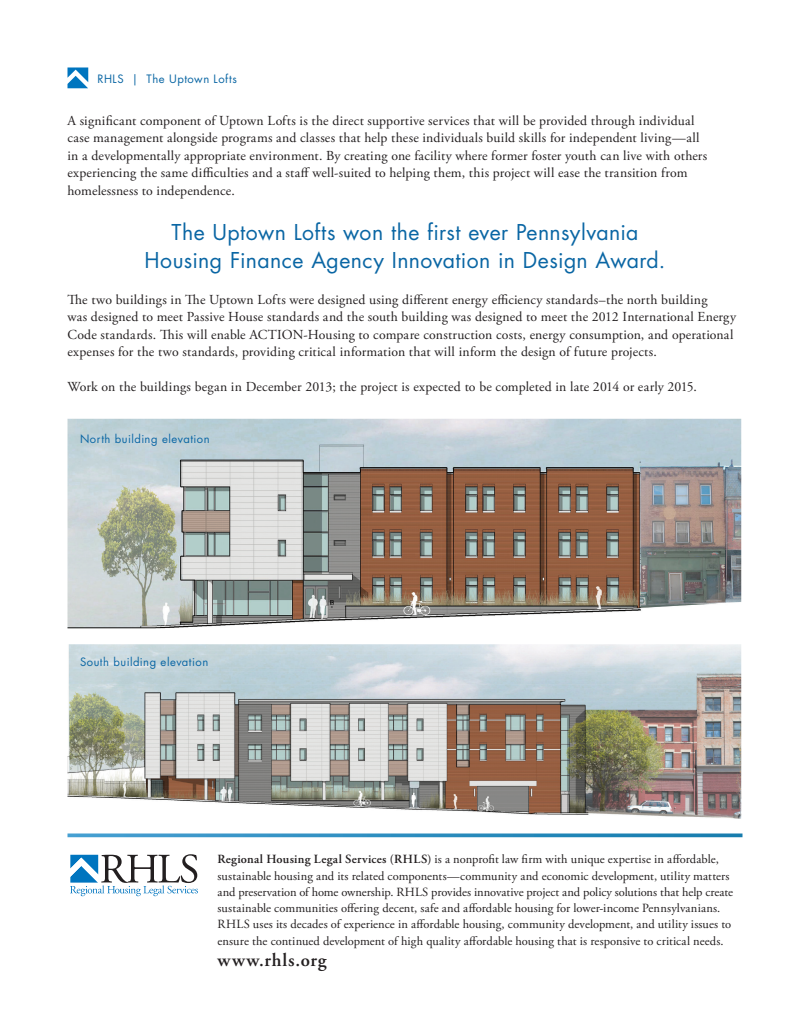
<style>
.page{position:relative;width:810px;height:1035px;background:#fff}
.page>*{position:absolute;margin:0;border:0;box-sizing:border-box;transform-origin:0 0}
.t1{font:21.25px/27.5px "Futura Std";letter-spacing:.02em;color:#0a66a4;text-align:center}
.t2{font:600 18.75px "Adobe Garamond Pro";letter-spacing:.045em;color:#231f20}
.t3{font:13.75px/17.5px "Adobe Garamond Pro";letter-spacing:.015em;color:#231f20}
.t4{font:12.5px/16.2px "Adobe Garamond Pro";color:#231f20}
.t5{font:11.25px "Futura Std";letter-spacing:.045em;color:#0a66a4}
.s1{font-weight:600}
</style>
<div class="page">
<img style="left:68px;top:644px;width:673px;height:175px">
<svg style="left:68px;top:833px;width:674px;height:4px"></svg>
<svg style="left:70px;top:854px;width:128px;height:42px"></svg>
<svg style="left:68px;top:68px;width:20px;height:20px"></svg>
<img style="left:68px;top:419px;width:673px;height:209px">
<p class="t5" style="left:98px;top:72px;width:141px">RHLS | The Uptown Lofts</p>
<p class="t3" style="left:68px;top:112px;width:641px">A significant component of Uptown Lofts is the direct supportive services that will be provided through individual case management alongside programs and classes that help these individuals build skills for independent living—all in a developmentally appropriate environment. By creating one facility where former foster youth can live with others experiencing the same difficulties and a staff well-suited to helping them, this project will ease the transition from homelessness to independence.</p>
<h1 class="t1" style="left:145px;top:219px;width:522px">The Uptown Lofts won the first ever Pennsylvania<br>Housing Finance Agency Innovation in Design Award.</h1>
<p class="t3" style="left:68px;top:291px;width:670px;text-indent:133px">e Uptown Lofts were designed using different energy efficiency standards–the north building<br>was designed to meet Passive House standards and the south building was designed to meet the 2012 International Energy<br>Code standards.</p>
<p class="t3" style="left:82px;top:291px;width:101px">e two buildings in</p>
<p class="t3" style="left:68px;top:326px;width:667px;text-indent:108px">is will enable ACTION-Housing to compare construction costs, energy consumption, and operational expenses for the two standards, providing critical information that will inform the design of future projects.</p>
<p class="t3" style="left:68px;top:378px;width:631px">Work on the buildings began in December 2013; the project is expected to be completed in late 2014 or early 2015.</p>
<p class="t5" style="left:80px;top:431px;width:131px">North building elevation</p>
<p class="t5" style="left:80px;top:654px;width:130px">South building elevation</p>
<p class="t4" style="left:218px;top:852px;width:517px"><span class="s1">Regional Housing Legal Services (RHLS)</span> is a nonprofit law firm with unique expertise in affordable, sustainable housing and its related components—community and economic development, utility matters and preservation of home ownership. RHLS provides innovative project and policy solutions that help create sustainable communities offering decent, safe and affordable housing for lower-income Pennsylvanians.<br>RHLS uses its decades of experience in affordable housing, community development, and utility issues to ensure the continued development of high quality affordable housing that is responsive to critical needs.</p>
<h2 class="t2" style="left:218px;top:949px;width:110px">www.rhls.org</h2>
</div>
